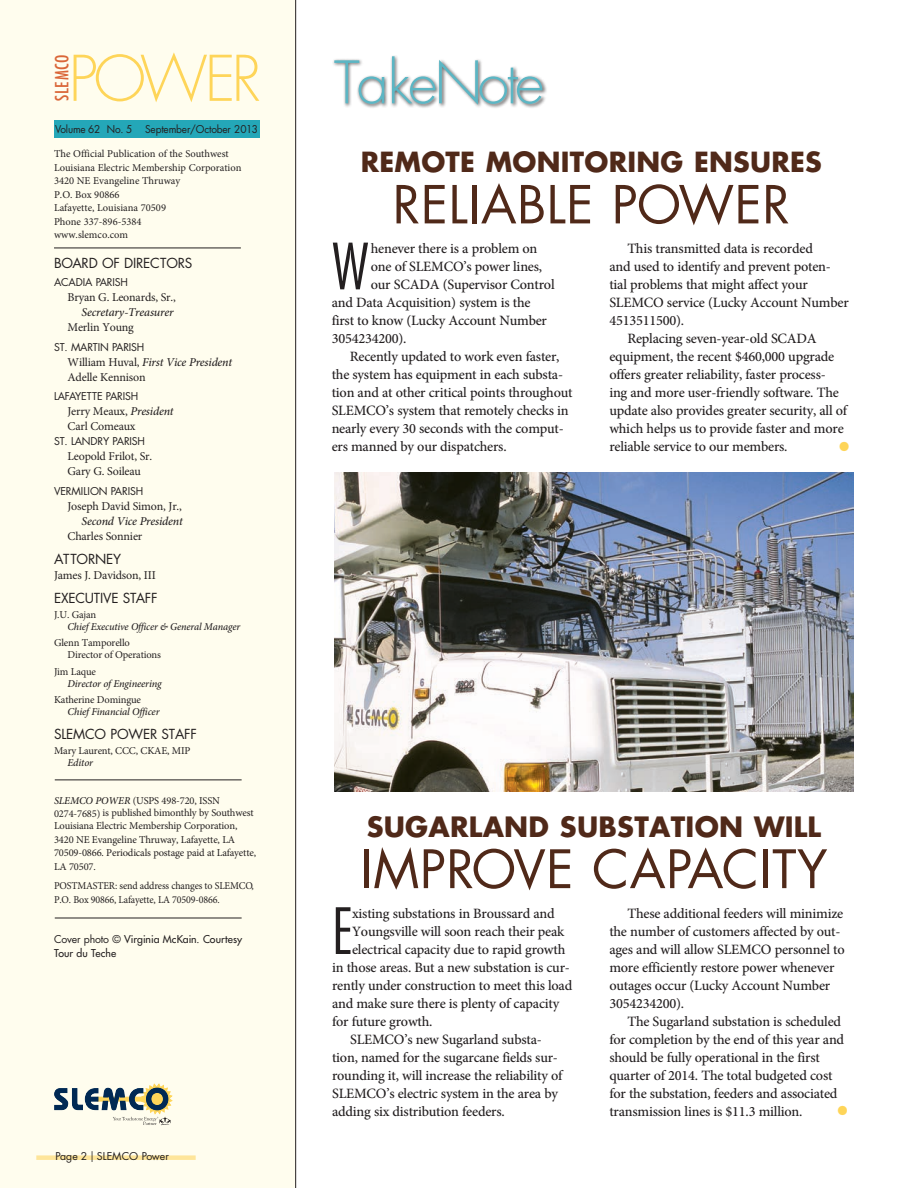
<style>
.page{position:relative;width:905px;height:1188px;background:#fff}
.page>*{position:absolute;margin:0;border:0;box-sizing:border-box;transform-origin:0 0}
.Body_Copy{font:300 condensed 61.95px "Futura";color:#231f20}
.t1{font:300 61.2px "Futura";letter-spacing:-.07em;color:#fed559}
.t2{font:300 57px "Futura";letter-spacing:-.05em;color:#5cb6c4}
.t3{font:51.45px "Futura";letter-spacing:.01em;color:#502919}
.t4{font:51px "Futura";letter-spacing:.01em;color:#502919}
.Body_Copy-2{font:500 34.5px "Minion Pro";color:#fed559}
.t5{font:700 27.3px "Futura";letter-spacing:.01em;color:#502919}
.t6{font:700 27px "Futura";letter-spacing:.01em;color:#502919}
.Energy_Saving_Tips_n{font:condensed 17.7px "Futura";letter-spacing:.04em;color:#da6638}
.Body_Copy-3{font:500 14.25px/18px "Minion Pro";letter-spacing:-.015em;color:#231f20}
.t7{font:13.5px "Futura";letter-spacing:-.015em;color:#231f20}
.t8{font:12px/15px "Minion Pro";letter-spacing:-.015em;color:#231f20;text-align:right}
.t9{font:italic 500 12px "Minion Pro";letter-spacing:-.015em;color:#231f20}
.t10{font:10.5px/13.5px "Minion Pro";letter-spacing:-.015em;color:#231f20}
.t11{font:10.5px "Futura";letter-spacing:-.015em;color:#231f20}
.t12{font:italic 500 10.5px "Minion Pro";letter-spacing:-.015em;color:#231f20}
.t13{font:10.5px/13.5px "Minion Pro";letter-spacing:-.015em;color:#231f20;scale:.95 1}
.Body_Copy-4{font:10.5px/13.5px "Futura";color:#231f20}
.t14{font:10.5px "Futura";letter-spacing:-.015em;color:#231f20;scale:.96 1}
.s1{font-weight:400;font-style:normal}
.s2{font-weight:500;font-style:italic}
.s3{font-style:inherit}
</style>
<div class="page">
<div style="left:0;top:0;width:296px;height:1188px;background:#fffdee"></div>
<div style="left:54px;top:121px;width:205px;height:17px;background:#24a7b8"></div>
<hr style="left:54px;top:248px;width:187px;height:1px;background:#231f20">
<hr style="left:55px;top:780px;width:187px;height:1px;background:#231f20">
<hr style="left:55px;top:918px;width:187px;height:1px;background:#231f20">
<svg style="left:55px;top:1084px;width:117px;height:41px"></svg>
<div style="left:36px;top:1155px;width:160px;height:5px;background:#fee59a"></div>
<hr style="left:295px;top:0;width:1px;height:1188px;background:#231f20">
<div style="left:332px;top:55px;width:215px;height:54px;background:#231f20;opacity:.75"></div>
<img style="left:334px;top:472px;width:520px;height:319px">
<p class="Energy_Saving_Tips_n" style="left:51px;top:101px;width:48px;rotate:-90deg">SLEMCO</p>
<p class="t1" style="left:69px;top:39px;width:194px">POWER</p>
<p class="t2" style="left:334px;top:46px;width:212px">TakeNote</p>
<p class="t14" style="left:55px;top:122px;width:212px">Volume 62 No. 5 September/October 2013</p>
<p class="t10" style="left:54px;top:147px;width:176px">The Official Publication of the Southwest</p>
<p class="t10" style="left:54px;top:161px;width:189px">Louisiana Electric Membership Corporation</p>
<p class="t10" style="left:54px;top:174px;width:128px">3420 NE Evangeline Thruway</p>
<p class="t10" style="left:54px;top:188px;width:67px">P.O. Box 90866</p>
<p class="t10" style="left:54px;top:201px;width:113px">Lafayette, Louisiana 70509</p>
<p class="t10" style="left:54px;top:215px;width:89px">Phone 337-896-5384</p>
<p class="t10" style="left:54px;top:228px;width:76px">www.slemco.com</p>
<p class="t7" style="left:54px;top:254px;width:140px">BOARD OF DIRECTORS</p>
<p class="t11" style="left:54px;top:275px;width:75px">ACADIA PARISH</p>
<p class="t8" style="left:68px;top:290px;width:110px">Bryan G. Leonards, Sr.,</p>
<p class="t9" style="left:82px;top:304px;width:93px">Secretary-Treasurer</p>
<p class="t8" style="left:68px;top:320px;width:68px">Merlin Young</p>
<p class="t11" style="left:54px;top:339px;width:92px">ST. MARTIN PARISH</p>
<p class="t9" style="left:68px;top:354px;width:166px"><span class="s1">William Huval,</span> First Vice President</p>
<p class="t8" style="left:68px;top:369px;width:79px">Adelle Kennison</p>
<p class="t11" style="left:54px;top:389px;width:86px">LAFAYETTE PARISH</p>
<p class="t8" style="left:68px;top:404px;width:108px">Jerry Meaux, <span class="s2">President</span></p>
<p class="t8" style="left:68px;top:419px;width:70px">Carl Comeaux</p>
<p class="t11" style="left:54px;top:434px;width:93px">ST. LANDRY PARISH</p>
<p class="t8" style="left:68px;top:449px;width:86px">Leopold Frilot, Sr.</p>
<p class="t8" style="left:68px;top:464px;width:75px">Gary G. Soileau</p>
<p class="t11" style="left:54px;top:483px;width:91px">VERMILION PARISH</p>
<p class="t8" style="left:68px;top:498px;width:117px">Joseph David Simon, Jr.,<br><span class="s2">Second Vice President</span></p>
<p class="t8" style="left:68px;top:528px;width:76px">Charles Sonnier</p>
<p class="t7" style="left:54px;top:549px;width:69px">ATTORNEY</p>
<p class="t8" style="left:54px;top:567px;width:103px">James J. Davidson, III</p>
<p class="t7" style="left:54px;top:588px;width:105px">EXECUTIVE STAFF</p>
<p class="t10" style="left:54px;top:608px;width:44px">J.U. Gajan</p>
<p class="t12" style="left:68px;top:619px;width:174px">Chief Executive Officer &amp; General Manager</p>
<p class="t10" style="left:54px;top:636px;width:77px">Glenn Tamporello</p>
<p class="t10" style="left:68px;top:648px;width:95px">Director of Operations</p>
<p class="t10" style="left:54px;top:665px;width:43px">Jim Laque</p>
<p class="t12" style="left:68px;top:676px;width:96px">Director of Engineering</p>
<p class="t10" style="left:54px;top:693px;width:88px">Katherine Domingue</p>
<p class="t12" style="left:68px;top:705px;width:93px">Chief Financial Officer</p>
<p class="t7" style="left:54px;top:725px;width:144px">SLEMCO POWER STAFF</p>
<p class="t10" style="left:54px;top:744px;width:138px">Mary Laurent, CCC, CKAE, MIP</p>
<p class="t12" style="left:68px;top:756px;width:27px">Editor</p>
<p class="t10" style="left:54px;top:794px;width:201px;line-height:12px"><span class="s2">SLEMCO POWER</span> (USPS 498-720, ISSN<br>0274-7685) is published bimonthly by Southwest</p>
<p class="t10" style="left:54px;top:819px;width:203px">Louisiana Electric Membership Corporation, 3420 NE Evangeline Thruway, Lafayette, LA 70509-0866. Periodicals postage paid at Lafayette, LA 70507.</p>
<p class="t13" style="left:54px;top:879px;width:212px">POSTMASTER: send address changes to SLEMCO,<br>P.O. Box 90866, Lafayette, LA 70509-0866.</p>
<p class="Body_Copy-4" style="left:54px;top:932px;width:190px"><span class="s3">Cover photo</span> © Virginia McKain. Courtesy<br>Tour du Teche</p>
<p class="t11" style="left:56px;top:1149px;width:115px">Page 2 ❘ SLEMCO Power</p>
<p class="t6" style="left:361px;top:144px;width:462px">REMOTE MONITORING ENSURES</p>
<p class="t4" style="left:392px;top:170px;width:399px">RELIABLE POWER</p>
<p class="Body_Copy" style="left:332px;top:228px;width:39px">W</p>
<p class="Body_Copy-3" style="left:371px;top:240px;width:168px">henever there is a problem on</p>
<p class="Body_Copy-3" style="left:371px;top:258px;width:173px">one of SLEMCO’s power lines,</p>
<p class="Body_Copy-3" style="left:371px;top:276px;width:185px">our SCADA (Supervisor Control</p>
<p class="Body_Copy-3" style="left:332px;top:294px;width:200px">and Data Acquisition) system is the</p>
<p class="Body_Copy-3" style="left:332px;top:312px;width:217px">first to know (Lucky Account Number</p>
<p class="Body_Copy-3" style="left:332px;top:330px;width:76px">3054234200).</p>
<p class="Body_Copy-3" style="left:332px;top:348px;width:242px;text-indent:18px">Recently updated to work even faster, the system has equipment in each substa&shy;tion and at other critical points throughout SLEMCO’s system that remotely checks in nearly every 30 seconds with the comput&shy;ers manned by our dispatchers.</p>
<p class="Body_Copy-3" style="left:609px;top:240px;width:241px;text-indent:18px">This transmitted data is recorded<br>and used to identify and prevent poten&shy;tial problems that might affect your<br>SLEMCO service (Lucky Account Number<br>4513511500).</p>
<p class="Body_Copy-3" style="left:609px;top:330px;width:239px;text-indent:18px">Replacing seven-year-old SCADA equipment, the recent $460,000 upgrade offers greater reliability, faster process&shy;ing and more user-friendly software. The update also provides greater security, all of which helps us to provide faster and more reliable service to our members.</p>
<p class="Body_Copy-2" style="left:837px;top:419px;width:15px">•</p>
<p class="t5" style="left:366px;top:807px;width:456px">SUGARLAND SUBSTATION WILL</p>
<p class="t3" style="left:360px;top:834px;width:468px">IMPROVE CAPACITY</p>
<p class="Body_Copy" style="left:332px;top:892px;width:22px">E</p>
<p class="Body_Copy-3" style="left:352px;top:904px;width:204px">xisting substations in Broussard and</p>
<p class="Body_Copy-3" style="left:352px;top:922px;width:214px">Youngsville will soon reach their peak</p>
<p class="Body_Copy-3" style="left:352px;top:940px;width:215px">electrical capacity due to rapid growth</p>
<p class="Body_Copy-3" style="left:332px;top:958px;width:239px">in those areas. But a new substation is cur-</p>
<p class="Body_Copy-3" style="left:332px;top:976px;width:242px">rently under construction to meet this load</p>
<p class="Body_Copy-3" style="left:332px;top:994px;width:229px">and make sure there is plenty of capacity</p>
<p class="Body_Copy-3" style="left:332px;top:1012px;width:102px">for future growth.</p>
<p class="Body_Copy-3" style="left:332px;top:1030px;width:232px;text-indent:18px">SLEMCO’s new Sugarland substa&shy;tion, named for the sugarcane fields sur&shy;rounding it, will increase the reliability of SLEMCO’s electric system in the area by adding six distribution feeders.</p>
<p class="Body_Copy-3" style="left:609px;top:904px;width:237px;text-indent:18px">These additional feeders will minimize the number of customers affected by out&shy;ages and will allow SLEMCO personnel to more efficiently restore power whenever outages occur (Lucky Account Number 3054234200).</p>
<p class="Body_Copy-3" style="left:609px;top:1012px;width:236px;text-indent:18px">The Sugarland substation is scheduled for completion by the end of this year and should be fully operational in the first quarter of 2014. The total budgeted cost for the substation, feeders and associated transmission lines is $11.3 million.</p>
<p class="Body_Copy-2" style="left:835px;top:1084px;width:15px">•</p>
</div>
